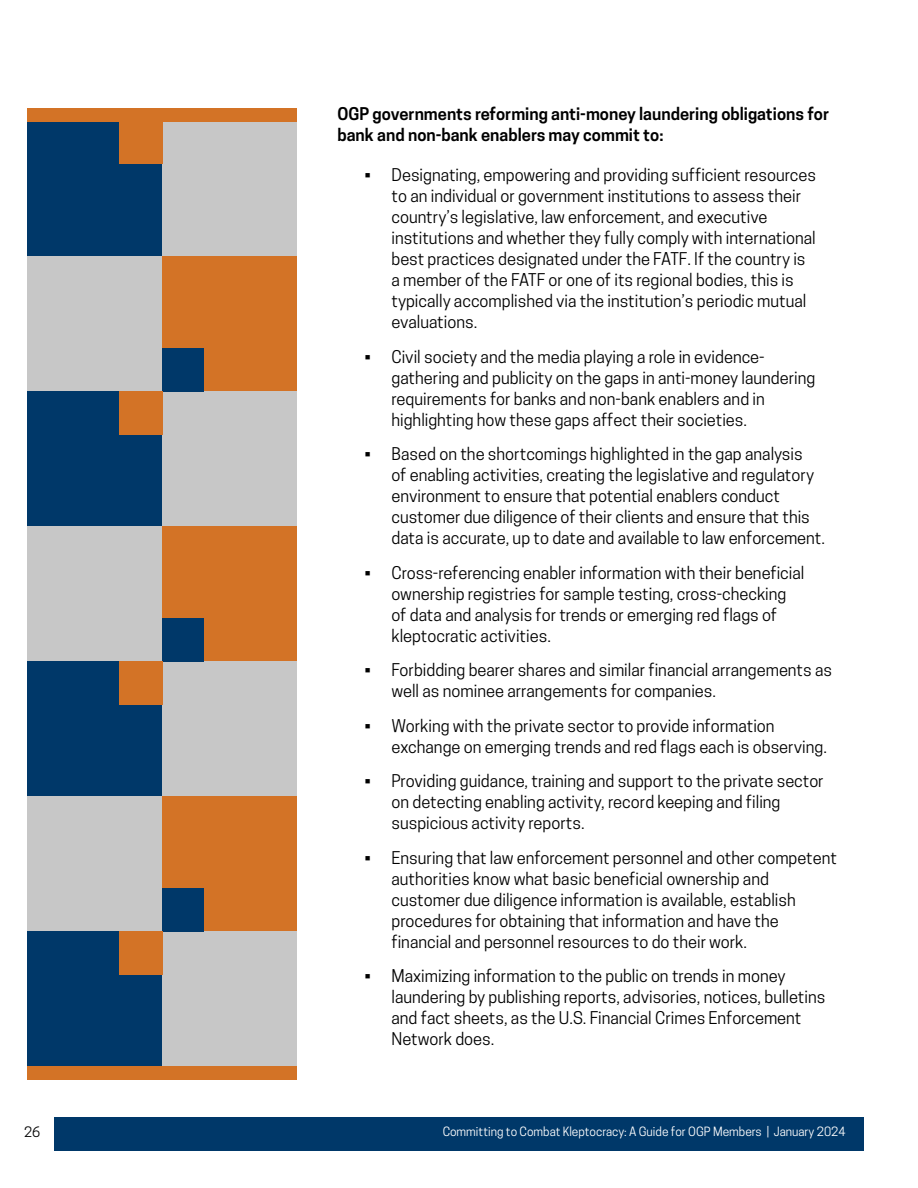
<style>
.page{position:relative;width:918px;height:1188px;background:#fff}
.page>*{position:absolute;margin:0;border:0;box-sizing:border-box;transform-origin:0 0}
.t1{font:16.5px/21px "Cooper Hewitt";color:#000}
.t2{font:600 16.5px/21px "Cooper Hewitt";color:#000}
.t3{font:13.5px "Cooper Hewitt";color:#000}
.t4{font:12px "Cooper Hewitt";color:#fff}
</style>
<div class="page">
<div style="left:54px;top:1117px;width:810px;height:34px;background:#003869"></div>
<div style="left:27px;top:108px;width:270px;height:972px;background:#c7c7c7"></div>
<div style="left:162px;top:796px;width:135px;height:136px;background:#d37326"></div>
<div style="left:162px;top:526px;width:135px;height:136px;background:#d37326"></div>
<div style="left:162px;top:256px;width:135px;height:136px;background:#d37326"></div>
<div style="left:27px;top:932px;width:135px;height:134px;background:#003869"></div>
<div style="left:162px;top:888px;width:41px;height:44px;background:#003869"></div>
<div style="left:162px;top:348px;width:41px;height:44px;background:#003869"></div>
<div style="left:162px;top:618px;width:41px;height:44px;background:#003869"></div>
<div style="left:27px;top:392px;width:135px;height:134px;background:#003869"></div>
<div style="left:27px;top:122px;width:135px;height:134px;background:#003869"></div>
<div style="left:27px;top:662px;width:135px;height:134px;background:#003869"></div>
<div style="left:27px;top:1066px;width:270px;height:14px;background:#d37326"></div>
<div style="left:27px;top:108px;width:270px;height:14px;background:#d37326"></div>
<div style="left:119px;top:932px;width:43px;height:43px;background:#d37326"></div>
<div style="left:119px;top:662px;width:43px;height:43px;background:#d37326"></div>
<div style="left:119px;top:392px;width:43px;height:43px;background:#d37326"></div>
<div style="left:119px;top:120px;width:43px;height:44px;background:#d37326"></div>
<p class="t2" style="left:338px;top:104px;width:493px">OGP governments reforming anti-money laundering obligations for bank and non-bank enablers may commit to:</p>
<p class="t1" style="left:391px;top:164px;width:426px;text-indent:-27px">• Designating, empowering and providing sufficient resources to an individual or government institutions to assess their country’s legislative, law enforcement, and executive institutions and whether they fully comply with international best practices designated under the FATF. If the country is a member of the FATF or one of its regional bodies, this is typically accomplished via the institution’s periodic mutual evaluations.</p>
<p class="t1" style="left:391px;top:346px;width:425px;text-indent:-27px">• Civil society and the media playing a role in evidence&shy;gathering and publicity on the gaps in anti-money laundering requirements for banks and non-bank enablers and in highlighting how these gaps affect their societies.</p>
<p class="t1" style="left:391px;top:444px;width:435px;text-indent:-27px">• Based on the shortcomings highlighted in the gap analysis<br>of enabling activities, creating the legislative and regulatory environment to ensure that potential enablers conduct customer due diligence of their clients and ensure that this data is accurate, up to date and available to law enforcement.</p>
<p class="t1" style="left:391px;top:562px;width:415px;text-indent:-27px">• Cross-referencing enabler information with their beneficial ownership registries for sample testing, cross-checking of data and analysis for trends or emerging red flags of kleptocratic activities.</p>
<p class="t1" style="left:391px;top:660px;width:442px;text-indent:-27px">• Forbidding bearer shares and similar financial arrangements as well as nominee arrangements for companies.</p>
<p class="t1" style="left:391px;top:715px;width:437px;text-indent:-27px">• Working with the private sector to provide information exchange on emerging trends and red flags each is observing.</p>
<p class="t1" style="left:391px;top:771px;width:434px;text-indent:-27px">• Providing guidance, training and support to the private sector on detecting enabling activity, record keeping and filing suspicious activity reports.</p>
<p class="t1" style="left:391px;top:847px;width:447px;text-indent:-27px">• Ensuring that law enforcement personnel and other competent authorities know what basic beneficial ownership and customer due diligence information is available, establish procedures for obtaining that information and have the financial and personnel resources to do their work.</p>
<p class="t1" style="left:391px;top:966px;width:435px;text-indent:-27px">• Maximizing information to the public on trends in money laundering by publishing reports, advisories, notices, bulletins and fact sheets, as the U.S. Financial Crimes Enforcement Network does.</p>
<p class="t3" style="left:24px;top:1124px;width:18px">26</p>
<p class="t4" style="left:443px;top:1124px;width:404px">Committing to Combat Kleptocracy: A Guide for OGP Members | January 2024</p>
</div>
